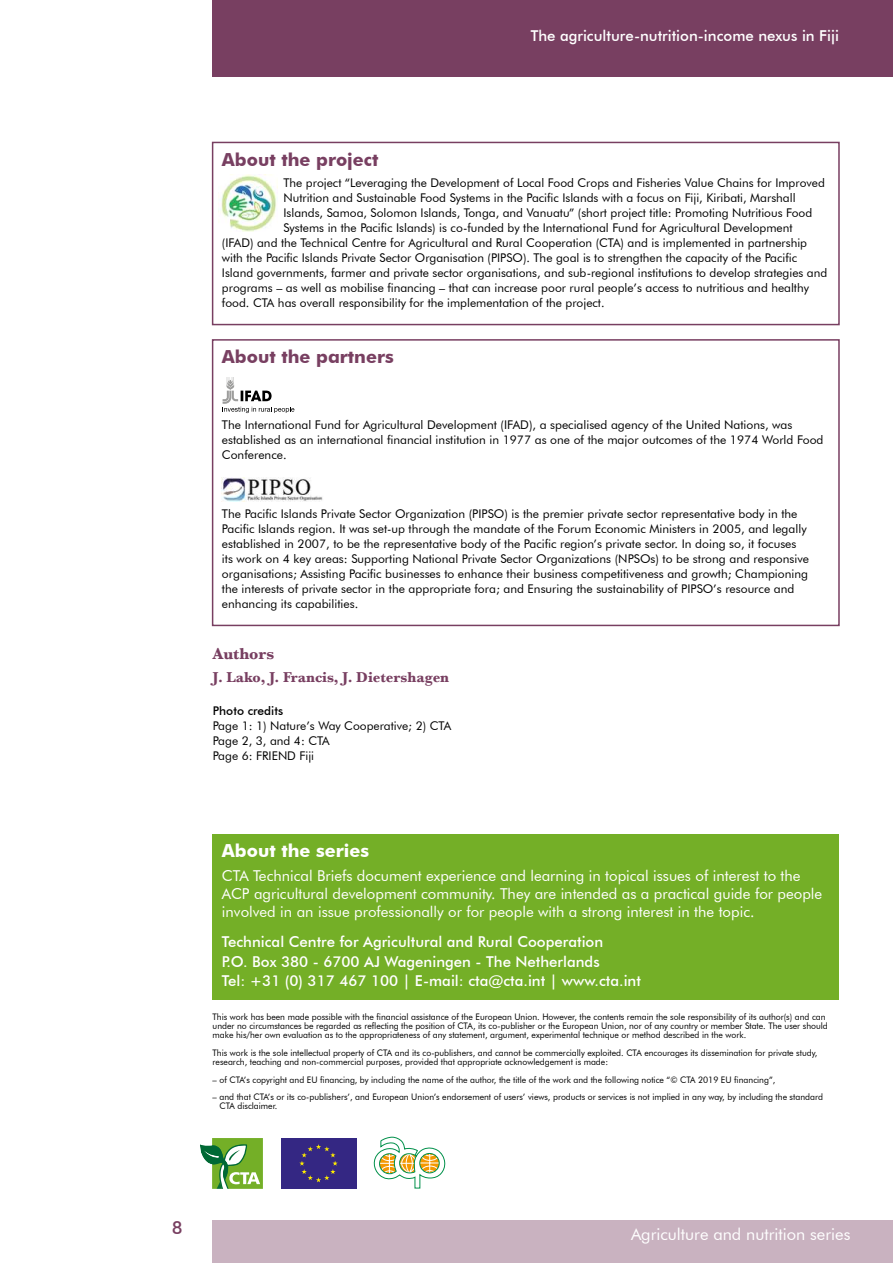
<style>
.page{position:relative;width:893px;height:1263px;background:#fff}
.page>*{position:absolute;margin:0;border:0;box-sizing:border-box;transform-origin:0 0}
.t1{font:700 18px "Futura BT";color:#783f61}
.t2{font:700 18px "Futura BT";color:#fff}
.t3{font:500 18px "Futura BT";color:#783f61}
.t4{font:16.5px "Futura BT";color:#fff}
.t5{font:700 16.5px "Baskerville";color:#783f61}
.t6{font:15px/18px "Futura BT";color:#fff}
.t7{font:500 15px/19.5px "Futura BT";color:#fff}
.t8{font:700 15px "Baskerville";color:#783f61}
.t9{font:12px/15px "Futura BT";color:#000}
.t10{font:500 12px "Futura BT";color:#000}
.t11{font:9px/9px "Futura BT";color:#000;scale:.96 1}
</style>
<div class="page">
<div style="left:212px;top:142px;width:628px;height:183px;border:2px solid #783f61"></div>
<div style="left:212px;top:339px;width:628px;height:287px;border:2px solid #783f61"></div>
<div style="left:213px;top:0;width:680px;height:77px;background:#783f61"></div>
<div style="left:213px;top:1220px;width:680px;height:43px;background:#c9b2c0"></div>
<svg style="left:200px;top:1138px;width:63px;height:51px"></svg>
<div style="left:281px;top:1138px;width:76px;height:51px;background:#342783"></div>
<svg style="left:299px;top:1144px;width:39px;height:38px"></svg>
<svg style="left:374px;top:1137px;width:71px;height:51px"></svg>
<div style="left:213px;top:834px;width:626px;height:166px;background:#74af27"></div>
<svg style="left:223px;top:377px;width:71px;height:36px"></svg>
<img style="left:221px;top:478px;width:102px;height:24px">
<img style="left:218px;top:174px;width:60px;height:57px">
<h1 class="t1" style="left:222px;top:148px;width:158px">About the project</h1>
<p class="t7" style="left:531px;top:26px;width:310px">The agriculture-nutrition-income nexus in Fiji</p>
<p class="t9" style="left:283px;top:176px;width:543px">The project “Leveraging the Development of Local Food Crops and Fisheries Value Chains for Improved</p>
<p class="t9" style="left:283px;top:191px;width:514px">Nutrition and Sustainable Food Systems in the Pacific Islands with a focus on Fiji, Kiribati, Marshall</p>
<p class="t9" style="left:283px;top:206px;width:530px">Islands, Samoa, Solomon Islands, Tonga, and Vanuatu” (short project title: Promoting Nutritious Food</p>
<p class="t9" style="left:283px;top:221px;width:511px">Systems in the Pacific Islands) is co-funded by the International Fund for Agricultural Development</p>
<p class="t9" style="left:222px;top:236px;width:587px">(IFAD) and the Technical Centre for Agricultural and Rural Cooperation (CTA) and is implemented in partnership</p>
<p class="t9" style="left:222px;top:251px;width:577px">with the Pacific Islands Private Sector Organisation (PIPSO). The goal is to strengthen the capacity of the Pacific</p>
<p class="t9" style="left:222px;top:266px;width:607px">Island governments, farmer and private sector organisations, and sub-regional institutions to develop strategies and</p>
<p class="t9" style="left:222px;top:281px;width:589px">programs – as well as mobilise financing – that can increase poor rural people’s access to nutritious and healthy</p>
<p class="t9" style="left:222px;top:296px;width:384px">food. CTA has overall responsibility for the implementation of the project.</p>
<h1 class="t1" style="left:222px;top:346px;width:173px">About the partners</h1>
<p class="t9" style="left:222px;top:417px;width:603px">The International Fund for Agricultural Development (IFAD), a specialised agency of the United Nations, was established as an international financial institution in 1977 as one of the major outcomes of the 1974 World Food<br>Conference.</p>
<p class="t9" style="left:222px;top:506px;width:589px">The Pacific Islands Private Sector Organization (PIPSO) is the premier private sector representative body in the Pacific Islands region. It was set-up through the mandate of the Forum Economic Ministers in 2005, and legally established in 2007, to be the representative body of the Pacific region’s private sector. In doing so, it focuses its work on 4 key areas: Supporting National Private Sector Organizations (NPSOs) to be strong and responsive organisations; Assisting Pacific businesses to enhance their business competitiveness and growth; Championing the interests of private sector in the appropriate fora; and Ensuring the sustainability of PIPSO’s resource and enhancing its capabilities.</p>
<h2 class="t5" style="left:213px;top:643px;width:63px">Authors</h2>
<p class="t8" style="left:213px;top:668px;width:238px">J. Lako, J. Francis, J. Dietershagen</p>
<p class="t10" style="left:213px;top:703px;width:72px">Photo credits</p>
<p class="t9" style="left:213px;top:718px;width:240px">Page 1: 1) Nature’s Way Cooperative; 2) CTA<br>Page 2, 3, and 4: CTA<br>Page 6: FRIEND Fiji</p>
<h1 class="t2" style="left:222px;top:840px;width:149px">About the series</h1>
<p class="t6" style="left:222px;top:866px;width:602px">CTA Technical Briefs document experience and learning in topical issues of interest to the<br>ACP agricultural development community. They are intended as a practical guide for people involved in an issue professionally or for people with a strong interest in the topic.</p>
<p class="t7" style="left:222px;top:932px;width:421px">Technical Centre for Agricultural and Rural Cooperation<br>P.O. Box 380 - 6700 AJ Wageningen - The Netherlands<br>Tel: +31 (0) 317 467 100 | E-mail: cta@cta.int | www.cta.int</p>
<p class="t11" style="left:213px;top:1012px;width:642px">This work has been made possible with the financial assistance of the European Union. However, the contents remain the sole responsibility of its author(s) and can under no circumstances be regarded as reflecting the position of CTA, its co-publisher or the European Union, nor of any country or member State. The user should make his/her own evaluation as to the appropriateness of any statement, argument, experimental technique or method described in the work.</p>
<p class="t11" style="left:213px;top:1048px;width:631px">This work is the sole intellectual property of CTA and its co-publishers, and cannot be commercially exploited. CTA encourages its dissemination for private study, research, teaching and non-commercial purposes, provided that appropriate acknowledgement is made:</p>
<p class="t11" style="left:213px;top:1075px;width:588px">– of CTA’s copyright and EU financing, by including the name of the author, the title of the work and the following notice “© CTA 2019 EU financing”,</p>
<p class="t11" style="left:219px;top:1092px;width:630px;text-indent:-7px">– and that CTA’s or its co-publishers’, and European Union’s endorsement of users’ views, products or services is not implied in any way, by including the standard<br>CTA disclaimer.</p>
<h1 class="t3" style="left:172px;top:1217px;width:12px">8</h1>
<h2 class="t4" style="left:631px;top:1224px;width:221px">Agriculture and nutrition series</h2>
</div>
